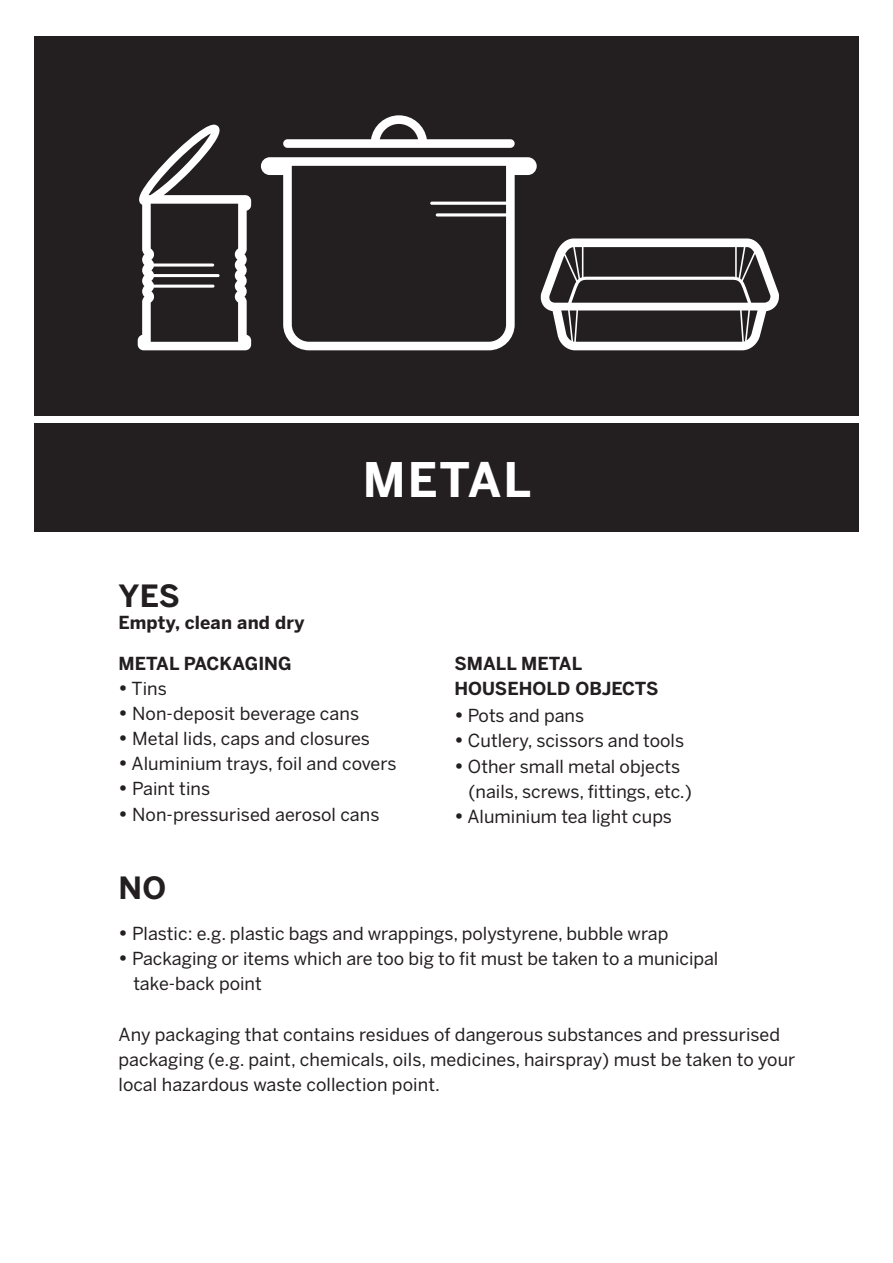
<style>
.page{position:relative;width:893px;height:1263px;background:#fff}
.page>*{position:absolute;margin:0;border:0;box-sizing:border-box;transform-origin:0 0}
.t1{font:700 47.25px "Benton Sans";letter-spacing:.04em;color:#fff}
.t2{font:700 30.45px "Benton Sans";color:#231f20}
.t3{font:17.85px/25.2px "Benton Sans";color:#231f20}
.t4{font:700 17.85px/24.6px "Benton Sans";letter-spacing:.005em;color:#231f20}
.s1{font-weight:700;font-size:19.95px}
</style>
<div class="page">
<div style="left:34px;top:36px;width:825px;height:380px;background:#231f20"></div>
<div style="left:34px;top:423px;width:824px;height:109px;background:#231f20"></div>
<svg style="left:283px;top:115px;width:232px;height:33px"></svg>
<svg style="left:261px;top:157px;width:276px;height:193px"></svg>
<svg style="left:137px;top:125px;width:114px;height:225px"></svg>
<svg style="left:540px;top:238px;width:239px;height:112px"></svg>
<h1 class="t1" style="left:363px;top:451px;width:170px">METAL</h1>
<h2 class="t2" style="left:118px;top:578px;width:63px">YES</h2>
<p class="t4" style="left:118px;top:610px;width:188px">Empty, clean and dry</p>
<p class="t4" style="left:118px;top:651px;width:175px">METAL PACKAGING</p>
<p class="t3" style="left:118px;top:675px;width:50px"><span class="s1">•</span> Tins</p>
<p class="t3" style="left:118px;top:701px;width:242px"><span class="s1">•</span> Non-deposit beverage cans</p>
<p class="t3" style="left:118px;top:726px;width:253px"><span class="s1">•</span> Metal lids, caps and closures</p>
<p class="t3" style="left:118px;top:751px;width:280px"><span class="s1">•</span> Aluminium trays, foil and covers</p>
<p class="t3" style="left:118px;top:776px;width:93px"><span class="s1">•</span> Paint tins</p>
<p class="t3" style="left:118px;top:801px;width:263px"><span class="s1">•</span> Non-pressurised aerosol cans</p>
<p class="t4" style="left:454px;top:651px;width:206px">SMALL METAL<br>HOUSEHOLD OBJECTS</p>
<p class="t3" style="left:454px;top:703px;width:131px"><span class="s1">•</span> Pots and pans</p>
<p class="t3" style="left:454px;top:728px;width:231px"><span class="s1">•</span> Cutlery, scissors and tools</p>
<p class="t3" style="left:468px;top:753px;width:225px;text-indent:-14px"><span class="s1">•</span> Other small metal objects (nails, screws, fittings, etc.)</p>
<p class="t3" style="left:454px;top:804px;width:219px"><span class="s1">•</span> Aluminium tea light cups</p>
<h2 class="t2" style="left:118px;top:870px;width:49px">NO</h2>
<p class="t3" style="left:118px;top:920px;width:551px"><span class="s1">•</span> Plastic: e.g. plastic bags and wrappings, polystyrene, bubble wrap</p>
<p class="t3" style="left:133px;top:946px;width:587px;text-indent:-15px"><span class="s1">•</span> Packaging or items which are too big to fit must be taken to a municipal take-back point</p>
<p class="t3" style="left:118px;top:1021px;width:678px">Any packaging that contains residues of dangerous substances and pressurised packaging (e.g. paint, chemicals, oils, medicines, hairspray) must be taken to your local hazardous waste collection point.</p>
</div>
